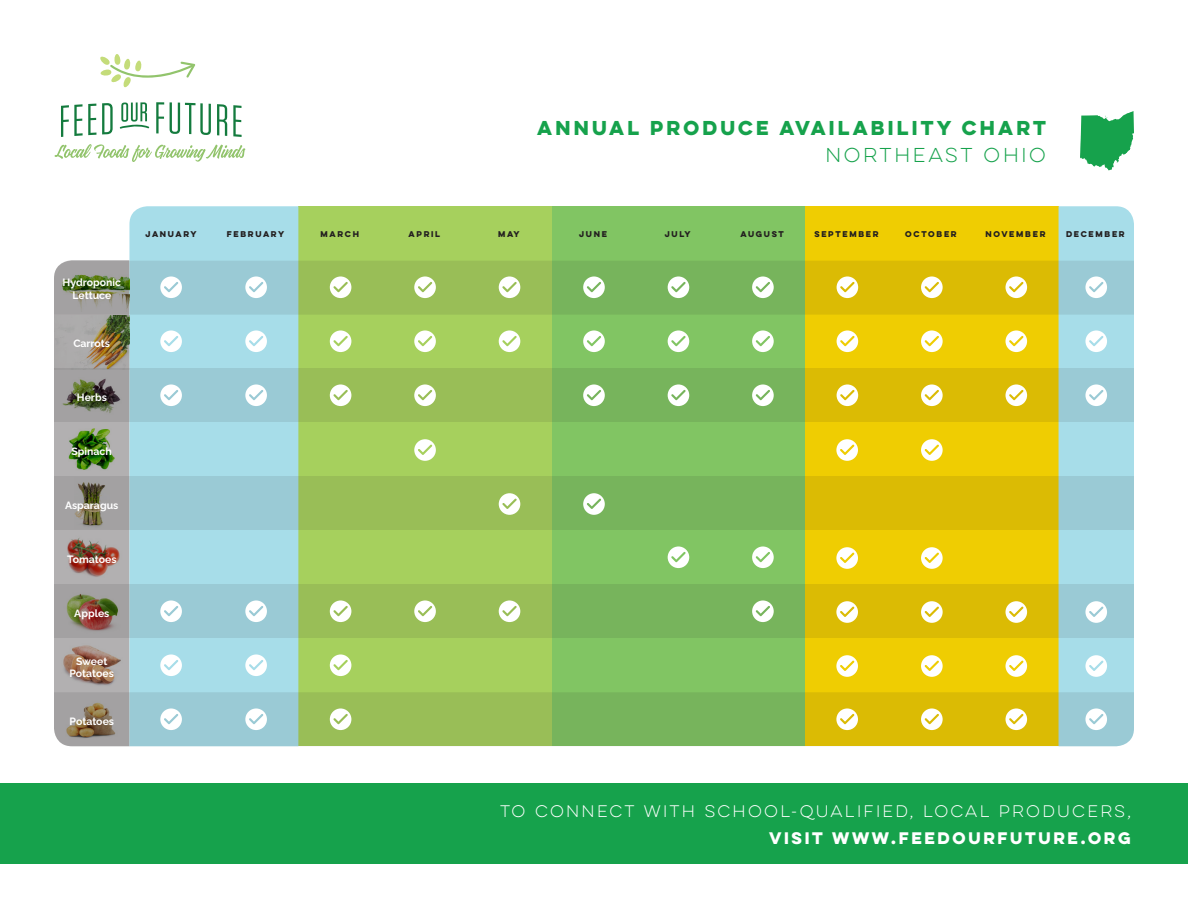
<style>
.page{position:relative;width:1188px;height:918px;background:#fff}
.page>*{position:absolute;margin:0;border:0;box-sizing:border-box;transform-origin:0 0}
.t1{font:700 18px "Lulo Clean One";letter-spacing:-.05em;color:#16a24c}
.t2{font:18px "Lulo Clean One";letter-spacing:-.05em;color:#16a24c}
.t3{font:15px "Lulo Clean One";letter-spacing:-.05em;color:#fff}
.t4{font:700 15px "Lulo Clean One";letter-spacing:-.05em;color:#fff}
.t5{font:10.5px/12.6px "Raleway v 4020 Bold";color:#fff;text-align:center}
.t6{font:700 7.5px "Lulo Clean One";color:#231f20}
</style>
<div class="page">
<div style="left:54px;top:260px;width:75px;height:432px;background:#b2b0b1"></div>
<div style="left:552px;top:206px;width:253px;height:540px;background:#81c563"></div>
<div style="left:298px;top:206px;width:254px;height:540px;background:#a6d05d"></div>
<div style="left:805px;top:206px;width:254px;height:540px;background:#efcd02"></div>
<div style="left:129px;top:206px;width:169px;height:486px;background:#a7dde9"></div>
<svg style="left:54px;top:261px;width:1005px;height:54px;background:#a2bc59"></svg>
<svg style="left:54px;top:368px;width:1005px;height:54px;background:#a1bb5b"></svg>
<svg style="left:54px;top:476px;width:1005px;height:54px;background:#a2bb5b"></svg>
<svg style="left:54px;top:584px;width:1005px;height:54px;background:#a1bb5a"></svg>
<svg style="left:54px;top:692px;width:1005px;height:54px;background:#a0bc5a"></svg>
<svg style="left:160px;top:276px;width:22px;height:22px"></svg>
<svg style="left:245px;top:276px;width:22px;height:22px"></svg>
<svg style="left:330px;top:276px;width:21px;height:22px"></svg>
<svg style="left:414px;top:276px;width:22px;height:22px"></svg>
<svg style="left:499px;top:276px;width:21px;height:22px"></svg>
<svg style="left:583px;top:276px;width:22px;height:22px"></svg>
<svg style="left:668px;top:276px;width:21px;height:22px"></svg>
<svg style="left:752px;top:276px;width:22px;height:22px"></svg>
<svg style="left:160px;top:330px;width:22px;height:22px"></svg>
<svg style="left:245px;top:330px;width:22px;height:22px"></svg>
<svg style="left:330px;top:330px;width:21px;height:22px"></svg>
<svg style="left:414px;top:330px;width:22px;height:22px"></svg>
<svg style="left:499px;top:330px;width:21px;height:22px"></svg>
<svg style="left:583px;top:330px;width:22px;height:22px"></svg>
<svg style="left:668px;top:330px;width:21px;height:22px"></svg>
<svg style="left:752px;top:330px;width:22px;height:22px"></svg>
<svg style="left:160px;top:384px;width:22px;height:22px"></svg>
<svg style="left:245px;top:384px;width:22px;height:22px"></svg>
<svg style="left:330px;top:384px;width:21px;height:22px"></svg>
<svg style="left:414px;top:384px;width:22px;height:22px"></svg>
<svg style="left:583px;top:384px;width:22px;height:22px"></svg>
<svg style="left:668px;top:384px;width:21px;height:22px"></svg>
<svg style="left:752px;top:384px;width:22px;height:22px"></svg>
<svg style="left:414px;top:439px;width:22px;height:22px"></svg>
<svg style="left:836px;top:439px;width:22px;height:22px"></svg>
<svg style="left:921px;top:439px;width:22px;height:22px"></svg>
<svg style="left:499px;top:493px;width:21px;height:22px"></svg>
<svg style="left:583px;top:493px;width:22px;height:22px"></svg>
<svg style="left:668px;top:546px;width:21px;height:22px"></svg>
<svg style="left:752px;top:546px;width:22px;height:22px"></svg>
<svg style="left:160px;top:600px;width:22px;height:22px"></svg>
<svg style="left:245px;top:600px;width:22px;height:22px"></svg>
<svg style="left:330px;top:600px;width:21px;height:22px"></svg>
<svg style="left:414px;top:600px;width:22px;height:22px"></svg>
<svg style="left:499px;top:600px;width:21px;height:22px"></svg>
<svg style="left:752px;top:600px;width:22px;height:22px"></svg>
<svg style="left:160px;top:654px;width:22px;height:22px"></svg>
<svg style="left:245px;top:654px;width:22px;height:22px"></svg>
<svg style="left:330px;top:654px;width:21px;height:22px"></svg>
<svg style="left:160px;top:708px;width:22px;height:22px"></svg>
<svg style="left:245px;top:708px;width:22px;height:22px"></svg>
<svg style="left:330px;top:708px;width:21px;height:22px"></svg>
<svg style="left:837px;top:276px;width:21px;height:22px"></svg>
<svg style="left:837px;top:330px;width:21px;height:22px"></svg>
<svg style="left:837px;top:384px;width:21px;height:22px"></svg>
<svg style="left:921px;top:276px;width:22px;height:22px"></svg>
<svg style="left:921px;top:330px;width:22px;height:22px"></svg>
<svg style="left:921px;top:384px;width:22px;height:22px"></svg>
<svg style="left:1006px;top:276px;width:21px;height:22px"></svg>
<svg style="left:1006px;top:330px;width:21px;height:22px"></svg>
<svg style="left:1006px;top:384px;width:21px;height:22px"></svg>
<svg style="left:836px;top:547px;width:22px;height:22px"></svg>
<svg style="left:921px;top:547px;width:22px;height:22px"></svg>
<svg style="left:836px;top:601px;width:22px;height:22px"></svg>
<svg style="left:921px;top:601px;width:22px;height:22px"></svg>
<svg style="left:836px;top:655px;width:22px;height:22px"></svg>
<svg style="left:921px;top:655px;width:22px;height:22px"></svg>
<svg style="left:836px;top:708px;width:22px;height:22px"></svg>
<svg style="left:921px;top:708px;width:22px;height:22px"></svg>
<svg style="left:1006px;top:601px;width:21px;height:22px"></svg>
<svg style="left:1006px;top:655px;width:21px;height:22px"></svg>
<svg style="left:1006px;top:708px;width:21px;height:22px"></svg>
<svg style="left:1059px;top:206px;width:75px;height:540px;background:#a5d5e0"></svg>
<img style="left:54px;top:315px;width:75px;height:54px">
<img style="left:61px;top:377px;width:61px;height:38px">
<img style="left:69px;top:428px;width:46px;height:44px">
<img style="left:74px;top:478px;width:35px;height:51px">
<img style="left:55px;top:534px;width:73px;height:48px">
<img style="left:59px;top:590px;width:65px;height:44px">
<img style="left:62px;top:644px;width:60px;height:43px">
<img style="left:60px;top:696px;width:63px;height:48px">
<img style="left:57px;top:263px;width:73px;height:49px">
<svg style="left:61px;top:104px;width:35px;height:33px"></svg>
<svg style="left:102px;top:103px;width:11px;height:31px"></svg>
<svg style="left:156px;top:102px;width:8px;height:31px"></svg>
<svg style="left:170px;top:102px;width:41px;height:33px"></svg>
<svg style="left:217px;top:104px;width:10px;height:32px"></svg>
<svg style="left:233px;top:105px;width:9px;height:32px"></svg>
<svg style="left:55px;top:144px;width:190px;height:18px"></svg>
<svg style="left:100px;top:54px;width:95px;height:34px"></svg>
<svg style="left:120px;top:102px;width:29px;height:27px"></svg>
<div style="left:0;top:783px;width:1188px;height:81px;background:#16a24c"></div>
<svg style="left:1080px;top:111px;width:54px;height:59px"></svg>
<p class="t1" style="left:537px;top:114px;width:514px">ANNUAL PRODUCE AVAILABILITY CHART</p>
<p class="t2" style="left:825px;top:143px;width:226px">NORTHEAST OHIO</p>
<p class="t5" style="left:63px;top:275px;width:60px">Hydroponic<br>Lettuce</p>
<p class="t5" style="left:73px;top:336px;width:38px">Carrots</p>
<p class="t5" style="left:77px;top:390px;width:31px">Herbs</p>
<p class="t5" style="left:72px;top:444px;width:42px">Spinach</p>
<p class="t5" style="left:65px;top:498px;width:55px">Asparagus</p>
<p class="t5" style="left:67px;top:552px;width:51px">Tomatoes</p>
<p class="t5" style="left:74px;top:606px;width:37px">Apples</p>
<p class="t5" style="left:69px;top:654px;width:46px">Sweet<br>Potatoes</p>
<p class="t5" style="left:70px;top:714px;width:46px">Potatoes</p>
<p class="t6" style="left:145px;top:228px;width:54px">JANUARY</p>
<p class="t6" style="left:227px;top:228px;width:60px">FEBRUARY</p>
<p class="t6" style="left:320px;top:228px;width:42px">MARCH</p>
<p class="t6" style="left:409px;top:228px;width:35px">APRIL</p>
<p class="t6" style="left:498px;top:228px;width:25px">MAY</p>
<p class="t6" style="left:579px;top:228px;width:31px">JUNE</p>
<p class="t6" style="left:665px;top:228px;width:29px">JULY</p>
<p class="t6" style="left:740px;top:228px;width:47px">AUGUST</p>
<p class="t6" style="left:814px;top:228px;width:67px">SEPTEMBER</p>
<p class="t6" style="left:905px;top:228px;width:55px">OCTOBER</p>
<p class="t6" style="left:985px;top:228px;width:63px">NOVEMBER</p>
<p class="t6" style="left:1066px;top:228px;width:62px">DECEMBER</p>
<p class="t3" style="left:500px;top:800px;width:635px">TO CONNECT WITH SCHOOL-QUALIFIED, LOCAL PRODUCERS,</p>
<p class="t4" style="left:769px;top:826px;width:366px">VISIT WWW.FEEDOURFUTURE.ORG</p>
</div>
